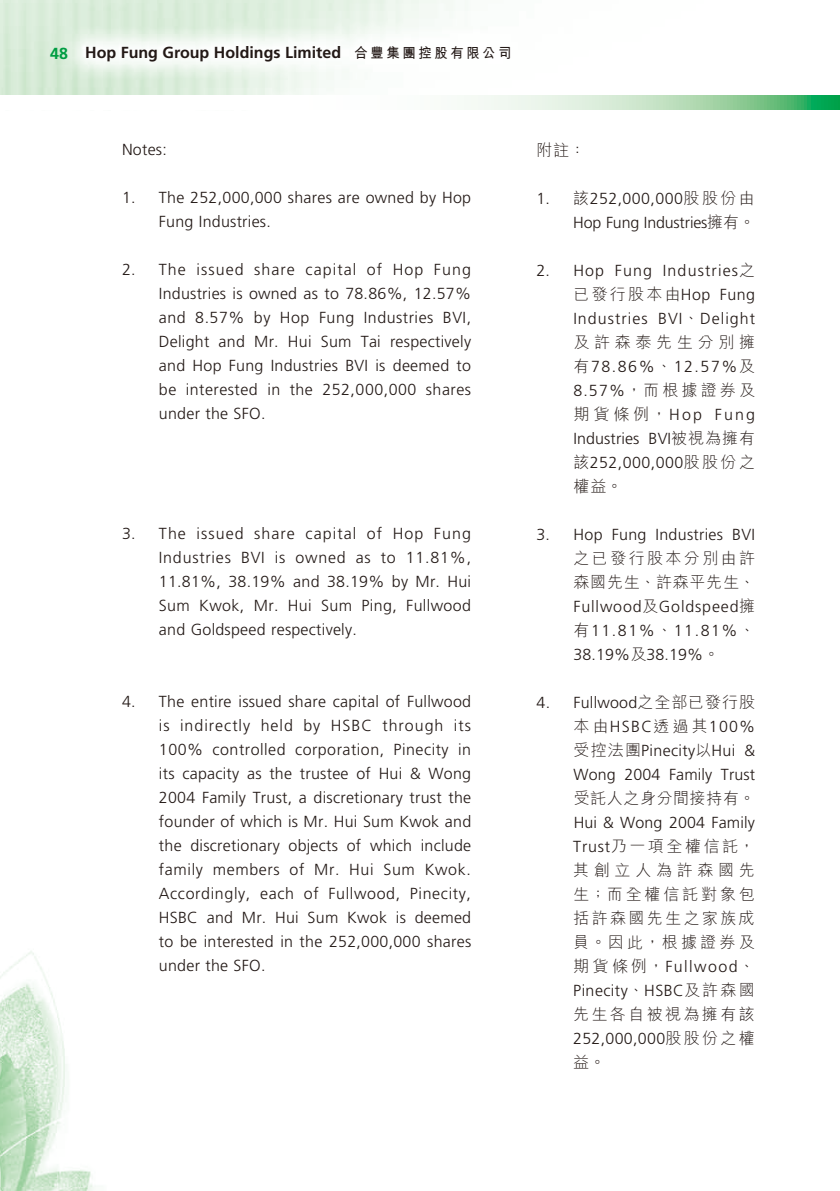
<style>
.page{position:relative;width:840px;height:1191px;background:#fff}
.page>*{position:absolute;margin:0;border:0;box-sizing:border-box;transform-origin:0 0}
.t1{font:300 16px/24px "Frutiger LT Std";letter-spacing:.015em;color:#231916;text-align:justify}
.t2{font:300 16px/24px "M Hei HK";letter-spacing:.15em;color:#231916}
.t3{font:700 16px "Frutiger LT Std";color:#231916}
.t4{font:300 16px/24px "Frutiger LT Std";letter-spacing:-.01em;color:#231916;text-align:right}
.t5{font:300 16px "M Hei HK";letter-spacing:.035em;color:#231916}
.t6{font:300 16px "M Hei HK";letter-spacing:.29em;color:#231916}
.s1{color:#009d42}
.s2{font-family:"M Hei HK";font-size:14px}
.s3{font-family:"M Hei HK"}
.s4{font-family:"Frutiger LT Std"}
</style>
<div class="page">
<img style="left:0;top:0;width:839px;height:1191px">
<svg style="left:0;top:95px;width:839px;height:14px"></svg>
<p class="t3" style="left:50px;top:43px;width:462px"><span class="s1">48</span> Hop Fung Group Holdings Limited <span class="s2">合豐集團控股有限公司</span></p>
<p class="t1" style="left:122px;top:138px;width:46px">Notes:</p>
<p class="t1" style="left:159px;top:186px;width:313px;text-indent:-37px">1. The 252,000,000 shares are owned by Hop<br>Fung Industries.</p>
<p class="t1" style="left:159px;top:258px;width:313px;text-indent:-37px">2. The issued share capital of Hop Fung Industries is owned as to 78.86%, 12.57% and 8.57% by Hop Fung Industries BVI, Delight and Mr. Hui Sum Tai respectively and Hop Fung Industries BVI is deemed to be interested in the 252,000,000 shares under the SFO.</p>
<p class="t1" style="left:159px;top:522px;width:313px;text-indent:-37px">3. The issued share capital of Hop Fung Industries BVI is owned as to 11.81%, 11.81%, 38.19% and 38.19% by Mr. Hui Sum Kwok, Mr. Hui Sum Ping, Fullwood and Goldspeed respectively.</p>
<p class="t1" style="left:159px;top:690px;width:313px;text-indent:-37px">4. The entire issued share capital of Fullwood is indirectly held by HSBC through its 100% controlled corporation, Pinecity in its capacity as the trustee of Hui &amp; Wong 2004 Family Trust, a discretionary trust the founder of which is Mr. Hui Sum Kwok and the discretionary objects of which include family members of Mr. Hui Sum Kwok.<br>Accordingly, each of Fullwood, Pinecity, HSBC and Mr. Hui Sum Kwok is deemed to be interested in the 252,000,000 shares under the SFO.</p>
<p class="t2" style="left:536px;top:138px;width:51px">附註：</p>
<p class="t4" style="left:536px;top:187px;width:220px">1. <span class="s3">該</span>252,000,000<span class="s3">股股份由<br></span>Hop Fung Industries<span class="s3">擁有。</span></p>
<p class="t1" style="left:573px;top:259px;width:183px;text-indent:-37px">2. Hop Fung Industries<span class="s3">之已發行股本由</span>Hop Fung Industries BVI<span class="s3">、</span>Delight</p>
<p class="t6" style="left:573px;top:331px;width:183px">及許森泰先生分別擁</p>
<p class="t1" style="left:573px;top:355px;width:183px"><span class="s3">有</span>78.86%<span class="s3">、</span>12.57%<span class="s3">及</span></p>
<p class="t2" style="left:573px;top:378px;width:183px"><span class="s4">8.57%</span>，而根據證券及</p>
<p class="t1" style="left:573px;top:403px;width:183px"><span class="s3">期貨條例，</span>Hop Fung Industries BVI<span class="s3">被視為擁有該</span>252,000,000<span class="s3">股股份之</span></p>
<p class="t2" style="left:573px;top:474px;width:51px">權益。</p>
<p class="t1" style="left:536px;top:523px;width:220px">3. Hop Fung Industries BVI</p>
<p class="t2" style="left:573px;top:546px;width:183px">之已發行股本分別由許森國先生、許森平先生、</p>
<p class="t1" style="left:573px;top:595px;width:183px">Fullwood<span class="s3">及</span>Goldspeed<span class="s3">擁有</span>11.81%<span class="s3">、</span>11.81%<span class="s3">、</span>38.19%<span class="s3">及</span>38.19%<span class="s3">。</span></p>
<p class="t1" style="left:573px;top:691px;width:183px;text-indent:-37px">4. Fullwood<span class="s3">之全部已發行股本由</span>HSBC<span class="s3">透過其</span>100%<span class="s3">受控法團</span>Pinecity<span class="s3">以</span>Hui &amp; Wong 2004 Family Trust</p>
<p class="t5" style="left:573px;top:787px;width:183px">受託人之身分間接持有。</p>
<p class="t1" style="left:573px;top:811px;width:182px">Hui &amp; Wong 2004 Family</p>
<p class="t2" style="left:573px;top:834px;width:183px;text-align:justify"><span class="s4">Trust</span>乃一項全權信託，其創立人為許森國先生；而全權信託對象包括許森國先生之家族成員。因此，根據證券及</p>
<p class="t1" style="left:573px;top:955px;width:183px"><span class="s3">期貨條例，</span>Fullwood<span class="s3">、<br></span>Pinecity<span class="s3">、</span>HSBC<span class="s3">及許森國</span></p>
<p class="t2" style="left:573px;top:1002px;width:183px">先生各自被視為擁有該</p>
<p class="t1" style="left:573px;top:1027px;width:183px">252,000,000<span class="s3">股股份之權</span></p>
<p class="t2" style="left:573px;top:1050px;width:34px">益。</p>
</div>
